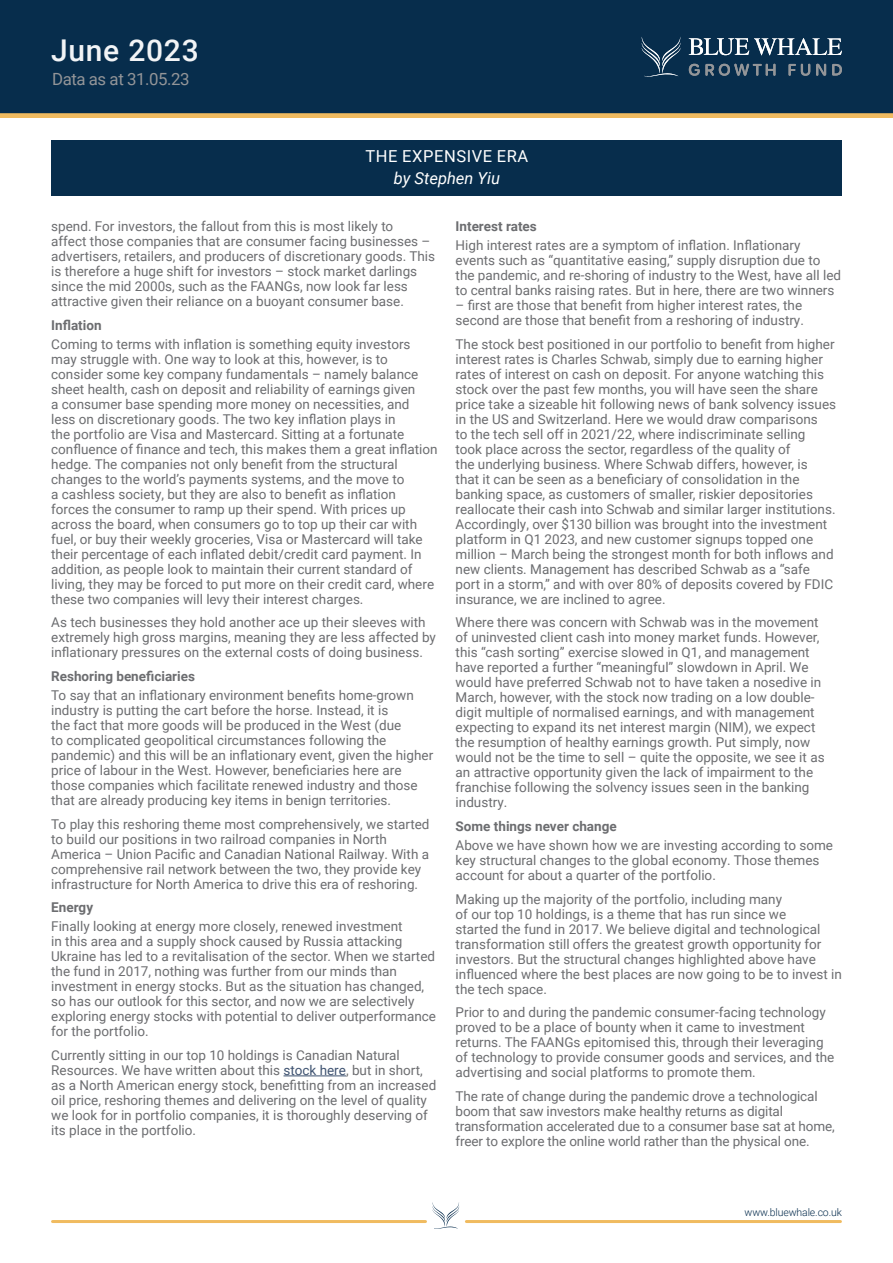
<style>
.page{position:relative;width:893px;height:1263px;background:#fff}
.page>*{position:absolute;margin:0;border:0;box-sizing:border-box;transform-origin:0 0}
.t1{font:500 30px "Roboto";letter-spacing:.025em;color:#f2f4f6}
.t2{font:16.8px "Roboto";letter-spacing:-.025em;color:#939598}
.t3{font:16.5px/22.5px "Roboto";letter-spacing:.035em;color:#fff;text-align:center}
.Paragraph_Style_6{font:13.5px/15px "Roboto";color:#6c6d70}
.Paragraph_Style_6-2{font:700 13.5px "Roboto";color:#6c6d70}
.t4{font:300 10.5px "Roboto";letter-spacing:-.01em;color:#052b4c}
.s1{font-style:italic}
.s2{color:#3f5371}
</style>
<div class="page">
<div style="left:0;top:0;width:893px;height:116px;background:#072d4c"></div>
<svg style="left:433px;top:1202px;width:26px;height:27px"></svg>
<hr style="left:53px;top:1220px;width:372px;height:3px;background:#f0bb60">
<hr style="left:466px;top:1220px;width:374px;height:3px;background:#f0bb60">
<div style="left:0;top:113px;width:893px;height:5px;background:#f0bb60"></div>
<svg style="left:642px;top:38px;width:38px;height:39px"></svg>
<svg style="left:689px;top:38px;width:153px;height:17px"></svg>
<svg style="left:689px;top:64px;width:86px;height:12px"></svg>
<svg style="left:789px;top:64px;width:21px;height:12px"></svg>
<svg style="left:816px;top:64px;width:10px;height:12px"></svg>
<svg style="left:832px;top:64px;width:10px;height:12px"></svg>
<hr style="left:283px;top:1075px;width:63px;height:1px;background:#3f5371">
<div style="left:51px;top:140px;width:791px;height:56px;background:#072d4c"></div>
<p class="t1" style="left:51px;top:29px;width:149px">June 2023</p>
<p class="t2" style="left:52px;top:67px;width:139px">Data as at 31.05.23</p>
<p class="t3" style="left:365px;top:144px;width:164px">THE EXPENSIVE ERA <span class="s1">by Stephen Yiu</span></p>
<p class="Paragraph_Style_6" style="left:51px;top:218px;width:385px">spend. For investors, the fallout from this is most likely to<br>affect those companies that are consumer facing businesses – advertisers, retailers, and producers of discretionary goods. This is therefore a huge shift for investors – stock market darlings since the mid 2000s, such as the FAANGs, now look far less attractive given their reliance on a buoyant consumer base.</p>
<p class="Paragraph_Style_6-2" style="left:51px;top:315px;width:52px">Inflation</p>
<p class="Paragraph_Style_6" style="left:51px;top:336px;width:388px">Coming to terms with inflation is something equity investors may struggle with. One way to look at this, however, is to consider some key company fundamentals – namely balance sheet health, cash on deposit and reliability of earnings given<br>a consumer base spending more money on necessities, and<br>less on discretionary goods. The two key inflation plays in<br>the portfolio are Visa and Mastercard. Sitting at a fortunate confluence of finance and tech, this makes them a great inflation hedge. The companies not only benefit from the structural changes to the world’s payments systems, and the move to<br>a cashless society, but they are also to benefit as inflation<br>forces the consumer to ramp up their spend. With prices up across the board, when consumers go to top up their car with fuel, or buy their weekly groceries, Visa or Mastercard will take their percentage of each inflated debit/credit card payment. In addition, as people look to maintain their current standard of living, they may be forced to put more on their credit card, where these two companies will levy their interest charges.</p>
<p class="Paragraph_Style_6" style="left:51px;top:614px;width:386px">As tech businesses they hold another ace up their sleeves with extremely high gross margins, meaning they are less affected by inflationary pressures on the external costs of doing business.</p>
<p class="Paragraph_Style_6-2" style="left:51px;top:667px;width:145px">Reshoring beneficiaries</p>
<p class="Paragraph_Style_6" style="left:51px;top:687px;width:384px">To say that an inflationary environment benefits home-grown industry is putting the cart before the horse. Instead, it is<br>the fact that more goods will be produced in the West (due<br>to complicated geopolitical circumstances following the pandemic) and this will be an inflationary event, given the higher price of labour in the West. However, beneficiaries here are those companies which facilitate renewed industry and those that are already producing key items in benign territories.</p>
<p class="Paragraph_Style_6" style="left:51px;top:816px;width:380px">To play this reshoring theme most comprehensively, we started to build our positions in two railroad companies in North America – Union Pacific and Canadian National Railway. With a comprehensive rail network between the two, they provide key infrastructure for North America to drive this era of reshoring.</p>
<p class="Paragraph_Style_6-2" style="left:51px;top:898px;width:43px">Energy</p>
<p class="Paragraph_Style_6" style="left:51px;top:918px;width:386px">Finally looking at energy more closely, renewed investment<br>in this area and a supply shock caused by Russia attacking Ukraine has led to a revitalisation of the sector. When we started the fund in 2017, nothing was further from our minds than investment in energy stocks. But as the situation has changed, so has our outlook for this sector, and now we are selectively exploring energy stocks with potential to deliver outperformance for the portfolio.</p>
<p class="Paragraph_Style_6" style="left:51px;top:1047px;width:387px">Currently sitting in our top 10 holdings is Canadian Natural Resources. We have written about this <span class="s2">stock here</span>, but in short, as a North American energy stock, benefitting from an increased oil price, reshoring themes and delivering on the level of quality we look for in portfolio companies, it is thoroughly deserving of its place in the portfolio.</p>
<p class="Paragraph_Style_6-2" style="left:456px;top:217px;width:83px">Interest rates</p>
<p class="Paragraph_Style_6" style="left:456px;top:237px;width:387px">High interest rates are a symptom of inflation. Inflationary events such as “quantitative easing,” supply disruption due to the pandemic, and re-shoring of industry to the West, have all led to central banks raising rates. But in here, there are two winners</p>
<p class="Paragraph_Style_6" style="left:456px;top:297px;width:350px">– first are those that benefit from higher interest rates, the second are those that benefit from a reshoring of industry.</p>
<p class="Paragraph_Style_6" style="left:456px;top:336px;width:382px">The stock best positioned in our portfolio to benefit from higher interest rates is Charles Schwab, simply due to earning higher rates of interest on cash on deposit. For anyone watching this stock over the past few months, you will have seen the share price take a sizeable hit following news of bank solvency issues in the US and Switzerland. Here we would draw comparisons<br>to the tech sell off in 2021/22, where indiscriminate selling<br>took place across the sector, regardless of the quality of<br>the underlying business. Where Schwab differs, however, is<br>that it can be seen as a beneficiary of consolidation in the banking space, as customers of smaller, riskier depositories reallocate their cash into Schwab and similar larger institutions.<br>Accordingly, over $130 billion was brought into the investment platform in Q1 2023, and new customer signups topped one million – March being the strongest month for both inflows and new clients. Management has described Schwab as a “safe port in a storm,” and with over 80% of deposits covered by FDIC insurance, we are inclined to agree.</p>
<p class="Paragraph_Style_6" style="left:456px;top:614px;width:371px">Where there was concern with Schwab was in the movement of uninvested client cash into money market funds. However, this “cash sorting” exercise slowed in Q1, and management have reported a further “meaningful” slowdown in April. We would have preferred Schwab not to have taken a nosedive in March, however, with the stock now trading on a low double&shy;digit multiple of normalised earnings, and with management expecting to expand its net interest margin (NIM), we expect the resumption of healthy earnings growth. Put simply, now would not be the time to sell – quite the opposite, we see it as an attractive opportunity given the lack of impairment to the franchise following the solvency issues seen in the banking industry.</p>
<p class="Paragraph_Style_6-2" style="left:456px;top:817px;width:163px">Some things never change</p>
<p class="Paragraph_Style_6" style="left:456px;top:837px;width:379px">Above we have shown how we are investing according to some key structural changes to the global economy. Those themes account for about a quarter of the portfolio.</p>
<p class="Paragraph_Style_6" style="left:456px;top:891px;width:388px">Making up the majority of the portfolio, including many<br>of our top 10 holdings, is a theme that has run since we<br>started the fund in 2017. We believe digital and technological transformation still offers the greatest growth opportunity for investors. But the structural changes highlighted above have influenced where the best places are now going to be to invest in the tech space.</p>
<p class="Paragraph_Style_6" style="left:456px;top:1004px;width:380px">Prior to and during the pandemic consumer-facing technology proved to be a place of bounty when it came to investment returns. The FAANGs epitomised this, through their leveraging of technology to provide consumer goods and services, and the advertising and social platforms to promote them.</p>
<p class="Paragraph_Style_6" style="left:456px;top:1088px;width:381px">The rate of change during the pandemic drove a technological boom that saw investors make healthy returns as digital transformation accelerated due to a consumer base sat at home, freer to explore the online world rather than the physical one.</p>
<p class="t4" style="left:745px;top:1204px;width:99px">www.bluewhale.co.uk</p>
</div>
